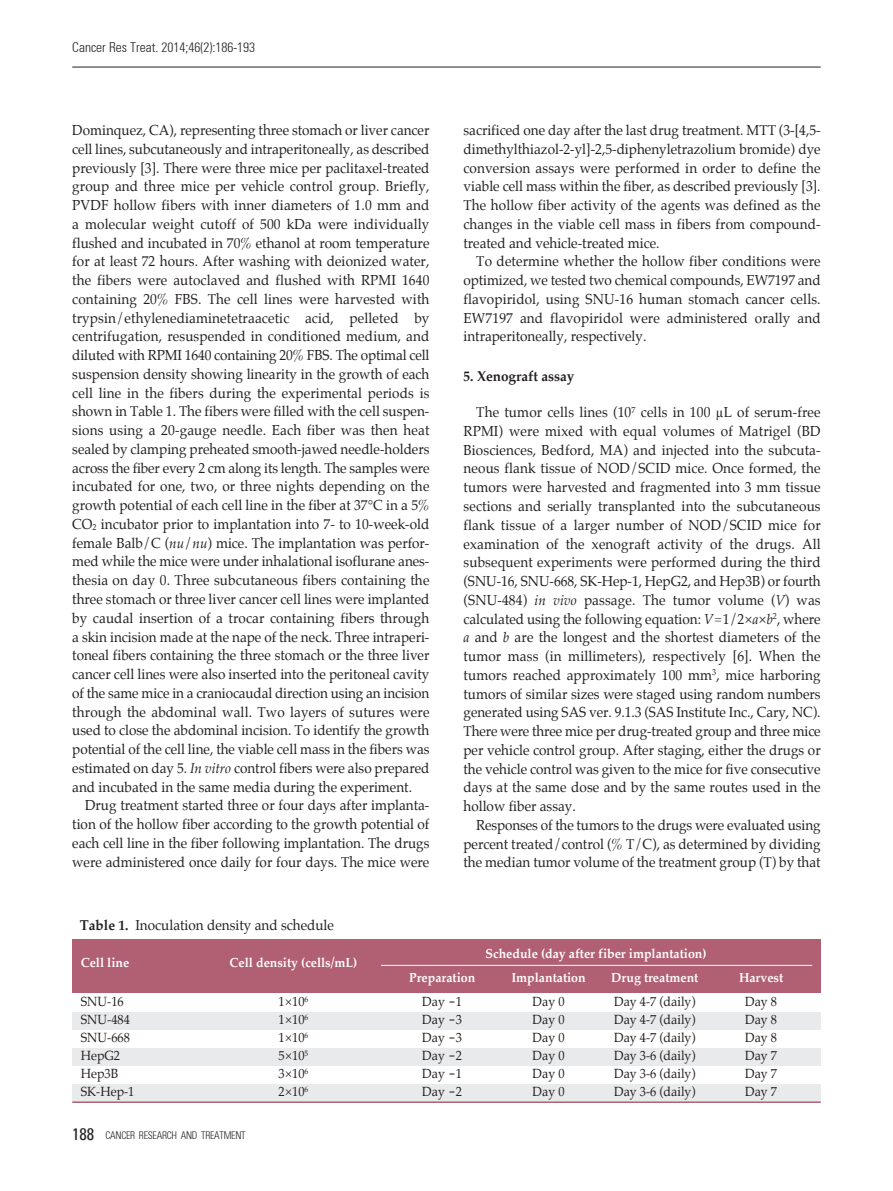
<style>
.page{position:relative;width:893px;height:1191px;background:#fff}
.page>*{position:absolute;margin:0;border:0;box-sizing:border-box;transform-origin:0 0}
.t1{font:14.25px/18.8px "Palatino";color:#231f20;text-align:justify;scale:.95 1}
.t2{font:700 14.25px "Palatino";color:#231f20;scale:.95 1}
.t3{font:300 condensed 13.5px "Univers";color:#231f20}
.t4{font:13.05px "Palatino";color:#231f20;scale:.95 1}
.t5{font:700 13.05px "Palatino";color:#fff;scale:.95 1}
.t6{font:300 condensed 10.5px "Univers";letter-spacing:-.025em;color:#231f20;scale:.95 1}
.s1{font-size:8.55px}
.s2{font-family:"Palatino Linotype";font-style:italic}
.s3{font-weight:700}
.s4{font-family:"Times New Roman"}
.s5{font-style:italic}
.s6{font-family:"Y Mj O11"}
.s7{font-family:"Lucida Grande"}
.s8{font-weight:400;font-size:16.5px}
</style>
<div class="page">
<hr style="left:72px;top:67px;width:749px;height:1px;background:#231f20">
<div style="left:72px;top:939px;width:749px;height:53px;background:#b06072"></div>
<div style="left:72px;top:1012px;width:749px;height:17px;background:#e9eaeb"></div>
<div style="left:72px;top:1048px;width:749px;height:17px;background:#e9eaeb"></div>
<div style="left:72px;top:1084px;width:749px;height:17px;background:#e9eaeb"></div>
<hr style="left:72px;top:1101px;width:749px;height:2px;background:#b06072">
<hr style="left:381px;top:965px;width:431px;height:1px;background:#fff">
<p class="t3" style="left:72px;top:39px;width:184px">Cancer Res Treat. 2014;46(2):186-193</p>
<p class="t1" style="left:72px;top:122px;width:377px">Dominquez, CA), representing three stomach or liver cancer cell lines, subcutaneously and intraperitoneally, as described previously [3]. There were three mice per paclitaxel-treated group and three mice per vehicle control group. Briefly, PVDF hollow fibers with inner diameters of 1.0 mm and a molecular weight cutoff of 500 kDa were individually flushed and incubated in 70% ethanol at room temperature for at least 72 hours. After washing with deionized water, the fibers were autoclaved and flushed with RPMI 1640 containing 20% FBS. The cell lines were harvested with trypsin/ethylenediaminetetraacetic acid, pelleted by centrifugation, resuspended in conditioned medium, and diluted with RPMI 1640 containing 20% FBS. The optimal cell suspension density showing linearity in the growth of each cell line in the fibers during the experimental periods is shown in Table 1. The fibers were filled with the cell suspen&shy;sions using a 20-gauge needle. Each fiber was then heat sealed by clamping preheated smooth-jawed needle-holders across the fiber every 2 cm along its length. The samples were incubated for one, two, or three nights depending on the growth potential of each cell line in the fiber at 37°C in a 5% CO<span class="s1">2</span> incubator prior to implantation into 7- to 10-week-old female Balb/C (<span class="s2">nu</span>/<span class="s2">nu</span>) mice. The implantation was perfor&shy;med while the mice were under inhalational isoflurane anes&shy;thesia on day 0. Three subcutaneous fibers containing the three stomach or three liver cancer cell lines were implanted by caudal insertion of a trocar containing fibers through a skin incision made at the nape of the neck. Three intraperi&shy;toneal fibers containing the three stomach or the three liver cancer cell lines were also inserted into the peritoneal cavity of the same mice in a craniocaudal direction using an incision through the abdominal wall. Two layers of sutures were used to close the abdominal incision. To identify the growth potential of the cell line, the viable cell mass in the fibers was estimated on day 5. <span class="s2">In vitro</span> control fibers were also prepared and incubated in the same media during the experiment.</p>
<p class="t1" style="left:72px;top:797px;width:377px;text-indent:13px">Drug treatment started three or four days after implanta&shy;tion of the hollow fiber according to the growth potential of each cell line in the fiber following implantation. The drugs were administered once daily for four days. The mice were</p>
<p class="t1" style="left:80px;top:917px;width:269px"><span class="s3">Table 1.</span> Inoculation density and schedule</p>
<p class="t5" style="left:81px;top:956px;width:53px">Cell line</p>
<p class="t5" style="left:230px;top:956px;width:136px">Cell density (cells/mL)</p>
<p class="t1" style="left:463px;top:122px;width:377px">sacrificed one day after the last drug treatment. MTT (3-[4,5- dimethylthiazol-2-yl]-2,5-diphenyletrazolium bromide) dye conversion assays were performed in order to define the viable cell mass within the fiber, as described previously [3].<br>The hollow fiber activity of the agents was defined as the changes in the viable cell mass in fibers from compound&shy;treated and vehicle-treated mice.</p>
<p class="t1" style="left:463px;top:253px;width:377px;text-indent:13px">To determine whether the hollow fiber conditions were optimized, we tested two chemical compounds, EW7197 and flavopiridol, using SNU-16 human stomach cancer cells.<br>EW7197 and flavopiridol were administered orally and intraperitoneally, respectively.</p>
<p class="t2" style="left:463px;top:370px;width:118px">5. Xenograft assay</p>
<p class="t1" style="left:463px;top:404px;width:377px;text-indent:13px">The tumor cells lines (10<sup>7</sup> cells in 100 <span class="s4">µ</span>L of serum-free RPMI) were mixed with equal volumes of Matrigel (BD Biosciences, Bedford, MA) and injected into the subcuta&shy;neous flank tissue of NOD/SCID mice. Once formed, the tumors were harvested and fragmented into 3 mm tissue sections and serially transplanted into the subcutaneous flank tissue of a larger number of NOD/SCID mice for examination of the xenograft activity of the drugs. All subsequent experiments were performed during the third (SNU-16, SNU-668, SK-Hep-1, HepG2, and Hep3B) or fourth (SNU-484) <span class="s2">in vivo</span> passage. The tumor volume (<span class="s2">V</span>) was calculated using the following equation: <span class="s5">V</span><span class="s6">=</span>1/2×<span class="s2">a</span>×<span class="s2">b</span><sup>2</sup>, where <span class="s2">a</span> and <span class="s2">b</span> are the longest and the shortest diameters of the tumor mass (in millimeters), respectively [6]. When the tumors reached approximately 100 mm<sup>3</sup>, mice harboring tumors of similar sizes were staged using random numbers generated using SAS ver. 9.1.3 (SAS Institute Inc., Cary, NC).<br>There were three mice per drug-treated group and three mice per vehicle control group. After staging, either the drugs or the vehicle control was given to the mice for five consecutive days at the same dose and by the same routes used in the hollow fiber assay.</p>
<p class="t1" style="left:463px;top:816px;width:377px;text-indent:13px">Responses of the tumors to the drugs were evaluated using percent treated/control (% T/C), as determined by dividing the median tumor volume of the treatment group (T) by that</p>
<p class="t5" style="left:486px;top:947px;width:234px">Schedule (day after fiber implantation)</p>
<p class="t5" style="left:409px;top:971px;width:71px">Preparation</p>
<p class="t5" style="left:511px;top:971px;width:80px">Implantation</p>
<p class="t5" style="left:611px;top:971px;width:93px">Drug treatment</p>
<p class="t5" style="left:739px;top:971px;width:48px">Harvest</p>
<p class="t4" style="left:81px;top:995px;width:47px">SNU-16</p>
<p class="t4" style="left:278px;top:995px;width:33px">1×10<sup>6</sup></p>
<p class="t4" style="left:422px;top:995px;width:43px">Day <span class="s7">‒</span>1</p>
<p class="t4" style="left:533px;top:995px;width:35px">Day 0</p>
<p class="t4" style="left:614px;top:995px;width:87px">Day 4-7 (daily)</p>
<p class="t4" style="left:745px;top:995px;width:35px">Day 8</p>
<p class="t4" style="left:81px;top:1013px;width:53px">SNU-484</p>
<p class="t4" style="left:278px;top:1013px;width:33px">1×10<sup>6</sup></p>
<p class="t4" style="left:422px;top:1013px;width:43px">Day <span class="s7">‒</span>3</p>
<p class="t4" style="left:533px;top:1013px;width:35px">Day 0</p>
<p class="t4" style="left:614px;top:1013px;width:87px">Day 4-7 (daily)</p>
<p class="t4" style="left:745px;top:1013px;width:35px">Day 8</p>
<p class="t4" style="left:81px;top:1031px;width:53px">SNU-668</p>
<p class="t4" style="left:278px;top:1031px;width:33px">1×10<sup>6</sup></p>
<p class="t4" style="left:422px;top:1031px;width:43px">Day <span class="s7">‒</span>3</p>
<p class="t4" style="left:533px;top:1031px;width:35px">Day 0</p>
<p class="t4" style="left:614px;top:1031px;width:87px">Day 4-7 (daily)</p>
<p class="t4" style="left:745px;top:1031px;width:35px">Day 8</p>
<p class="t4" style="left:81px;top:1049px;width:43px">HepG2</p>
<p class="t4" style="left:278px;top:1049px;width:33px">5×10<sup>5</sup></p>
<p class="t4" style="left:422px;top:1049px;width:43px">Day <span class="s7">‒</span>2</p>
<p class="t4" style="left:533px;top:1049px;width:35px">Day 0</p>
<p class="t4" style="left:614px;top:1049px;width:87px">Day 3-6 (daily)</p>
<p class="t4" style="left:745px;top:1049px;width:35px">Day 7</p>
<p class="t4" style="left:81px;top:1067px;width:41px">Hep3B</p>
<p class="t4" style="left:278px;top:1067px;width:33px">3×10<sup>6</sup></p>
<p class="t4" style="left:422px;top:1067px;width:43px">Day <span class="s7">‒</span>1</p>
<p class="t4" style="left:533px;top:1067px;width:35px">Day 0</p>
<p class="t4" style="left:614px;top:1067px;width:87px">Day 3-6 (daily)</p>
<p class="t4" style="left:745px;top:1067px;width:35px">Day 7</p>
<p class="t4" style="left:81px;top:1085px;width:58px">SK-Hep-1</p>
<p class="t4" style="left:278px;top:1085px;width:33px">2×10<sup>6</sup></p>
<p class="t4" style="left:422px;top:1085px;width:43px">Day <span class="s7">‒</span>2</p>
<p class="t4" style="left:533px;top:1085px;width:35px">Day 0</p>
<p class="t4" style="left:614px;top:1085px;width:87px">Day 3-6 (daily)</p>
<p class="t4" style="left:745px;top:1085px;width:35px">Day 7</p>
<p class="t6" style="left:72px;top:1129px;width:184px"><span class="s8">188</span> CANCER RESEARCH AND TREATMENT</p>
</div>
